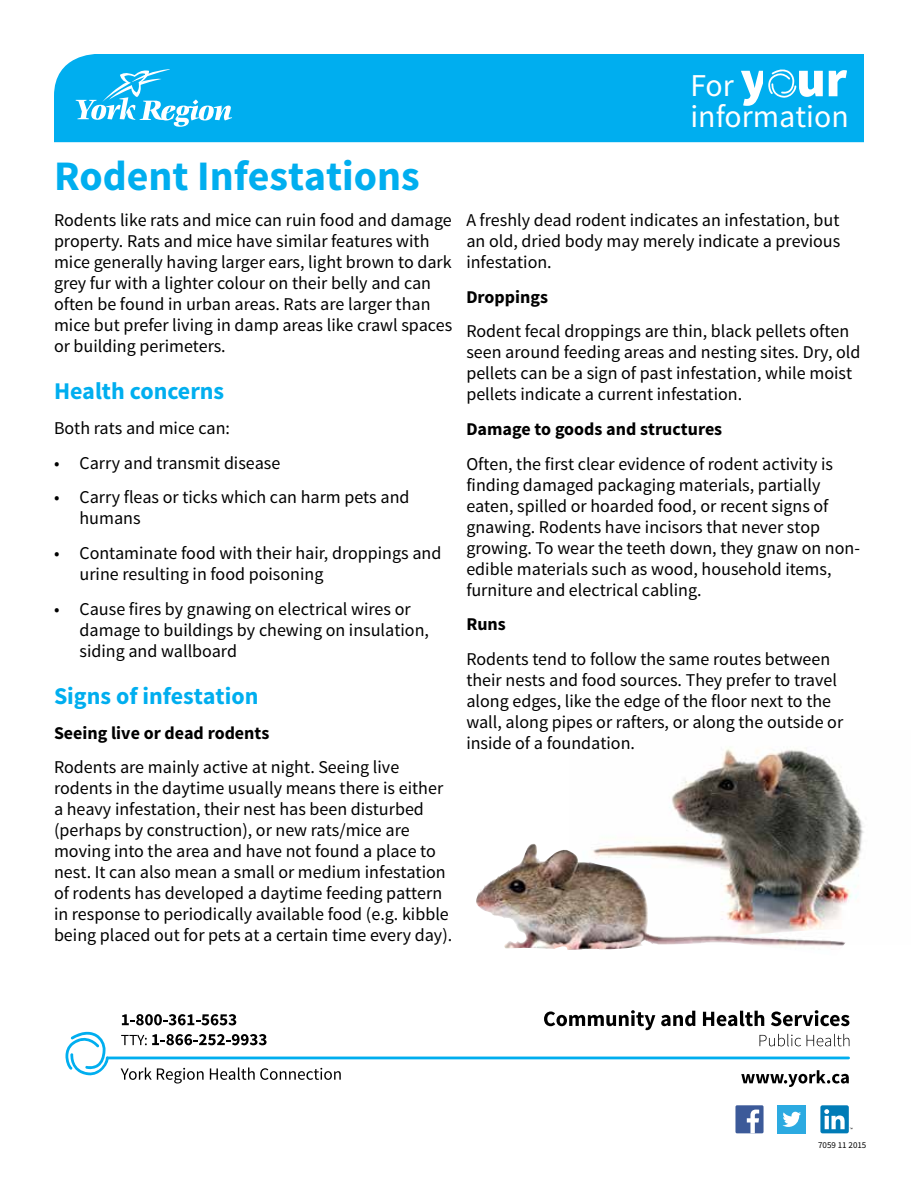
<style>
.page{position:relative;width:918px;height:1188px;background:#fff}
.page>*{position:absolute;margin:0;border:0;box-sizing:border-box;transform-origin:0 0}
.t1{font:700 42px "Source Sans Pro";color:#00aeef}
.t2{font:31.8px/31.2px "Source Sans Pro";color:#fff}
.Subhead_1{font:700 24px "Source Sans Pro";color:#00aeef}
.t3{font:18px/21px "Source Sans Pro";color:#000}
.t4{font:700 18px "Source Sans Pro";color:#000}
.t5{font:9px "Source Sans Pro";color:#000}
.s1{font-weight:900;font-size:51px}
</style>
<div class="page">
<div style="left:54px;top:54px;width:810px;height:88px;background:#00aeef"></div>
<div style="left:690px;top:58px;width:163px;height:74px;background:#00aeef"></div>
<svg style="left:768px;top:69px;width:28px;height:29px"></svg>
<svg style="left:76px;top:69px;width:156px;height:58px;background:#32bdf2"></svg>
<svg style="left:66px;top:1031px;width:43px;height:45px"></svg>
<hr style="left:107px;top:1057px;width:742px;height:2px;background:#00aeef">
<svg style="left:741px;top:1070px;width:108px;height:17px"></svg>
<svg style="left:544px;top:1010px;width:111px;height:20px"></svg>
<svg style="left:661px;top:1011px;width:34px;height:15px"></svg>
<svg style="left:703px;top:1011px;width:61px;height:15px"></svg>
<svg style="left:771px;top:1010px;width:78px;height:16px"></svg>
<svg style="left:760px;top:1034px;width:41px;height:12px"></svg>
<svg style="left:807px;top:1034px;width:42px;height:12px"></svg>
<svg style="left:122px;top:1014px;width:114px;height:11px"></svg>
<svg style="left:121px;top:1067px;width:83px;height:17px"></svg>
<svg style="left:210px;top:1067px;width:131px;height:13px"></svg>
<svg style="left:121px;top:1034px;width:146px;height:11px"></svg>
<div style="left:820px;top:1105px;width:29px;height:28px;background:#007bb6;border-radius:2px"></div>
<svg style="left:824px;top:1109px;width:28px;height:20px"></svg>
<div style="left:778px;top:1105px;width:28px;height:28px;background:#2caae1"></div>
<svg style="left:782px;top:1112px;width:19px;height:15px"></svg>
<div style="left:735px;top:1105px;width:29px;height:28px;background:#3c5a99;border-radius:2px"></div>
<svg style="left:747px;top:1110px;width:12px;height:23px"></svg>
<img style="left:669px;top:747px;width:195px;height:156px">
<img style="left:476px;top:844px;width:370px;height:106px">
<h1 class="t1" style="left:54px;top:149px;width:367px">Rodent Infestations</h1>
<p class="t3" style="left:54px;top:210px;width:400px">Rodents like rats and mice can ruin food and damage property. Rats and mice have similar features with mice generally having larger ears, light brown to dark grey fur with a lighter colour on their belly and can often be found in urban areas. Rats are larger than mice but prefer living in damp areas like crawl spaces or building perimeters.</p>
<p class="Subhead_1" style="left:54px;top:376px;width:172px">Health concerns</p>
<p class="t3" style="left:54px;top:418px;width:178px">Both rats and mice can:</p>
<p class="t3" style="left:54px;top:453px;width:228px">• Carry and transmit disease</p>
<p class="t3" style="left:80px;top:487px;width:332px;text-indent:-26px">• Carry fleas or ticks which can harm pets and humans</p>
<p class="t3" style="left:80px;top:543px;width:363px;text-indent:-26px">• Contaminate food with their hair, droppings and urine resulting in food poisoning</p>
<p class="t3" style="left:80px;top:598px;width:351px;text-indent:-26px">• Cause fires by gnawing on electrical wires or damage to buildings by chewing on insulation, siding and wallboard</p>
<p class="Subhead_1" style="left:54px;top:681px;width:206px">Signs of infestation</p>
<p class="t4" style="left:54px;top:721px;width:217px">Seeing live or dead rodents</p>
<p class="t3" style="left:54px;top:757px;width:400px">Rodents are mainly active at night. Seeing live rodents in the daytime usually means there is either a heavy infestation, their nest has been disturbed (perhaps by construction), or new rats/mice are moving into the area and have not found a place to nest. It can also mean a small or medium infestation of rodents has developed a daytime feeding pattern in response to periodically available food (e.g. kibble being placed out for pets at a certain time every day).</p>
<h2 class="t2" style="left:690px;top:71px;width:160px">For <span class="s1">y ur </span>information</h2>
<p class="t3" style="left:466px;top:210px;width:376px;text-align:justify">A freshly dead rodent indicates an infestation, but an old, dried body may merely indicate a previous infestation.</p>
<p class="t4" style="left:466px;top:285px;width:83px">Droppings</p>
<p class="t3" style="left:466px;top:321px;width:396px">Rodent fecal droppings are thin, black pellets often seen around feeding areas and nesting sites. Dry, old pellets can be a sign of past infestation, while moist pellets indicate a current infestation.</p>
<p class="t4" style="left:466px;top:417px;width:257px">Damage to goods and structures</p>
<p class="t3" style="left:466px;top:453px;width:395px">Often, the first clear evidence of rodent activity is finding damaged packaging materials, partially eaten, spilled or hoarded food, or recent signs of gnawing. Rodents have incisors that never stop growing. To wear the teeth down, they gnaw on non&shy;edible materials such as wood, household items, furniture and electrical cabling.</p>
<p class="t4" style="left:466px;top:613px;width:41px">Runs</p>
<p class="t3" style="left:466px;top:649px;width:378px">Rodents tend to follow the same routes between their nests and food sources. They prefer to travel along edges, like the edge of the floor next to the wall, along pipes or rafters, or along the outside or inside of a foundation.</p>
<p class="t5" style="left:818px;top:1139px;width:50px">7059 11 2015</p>
</div>
